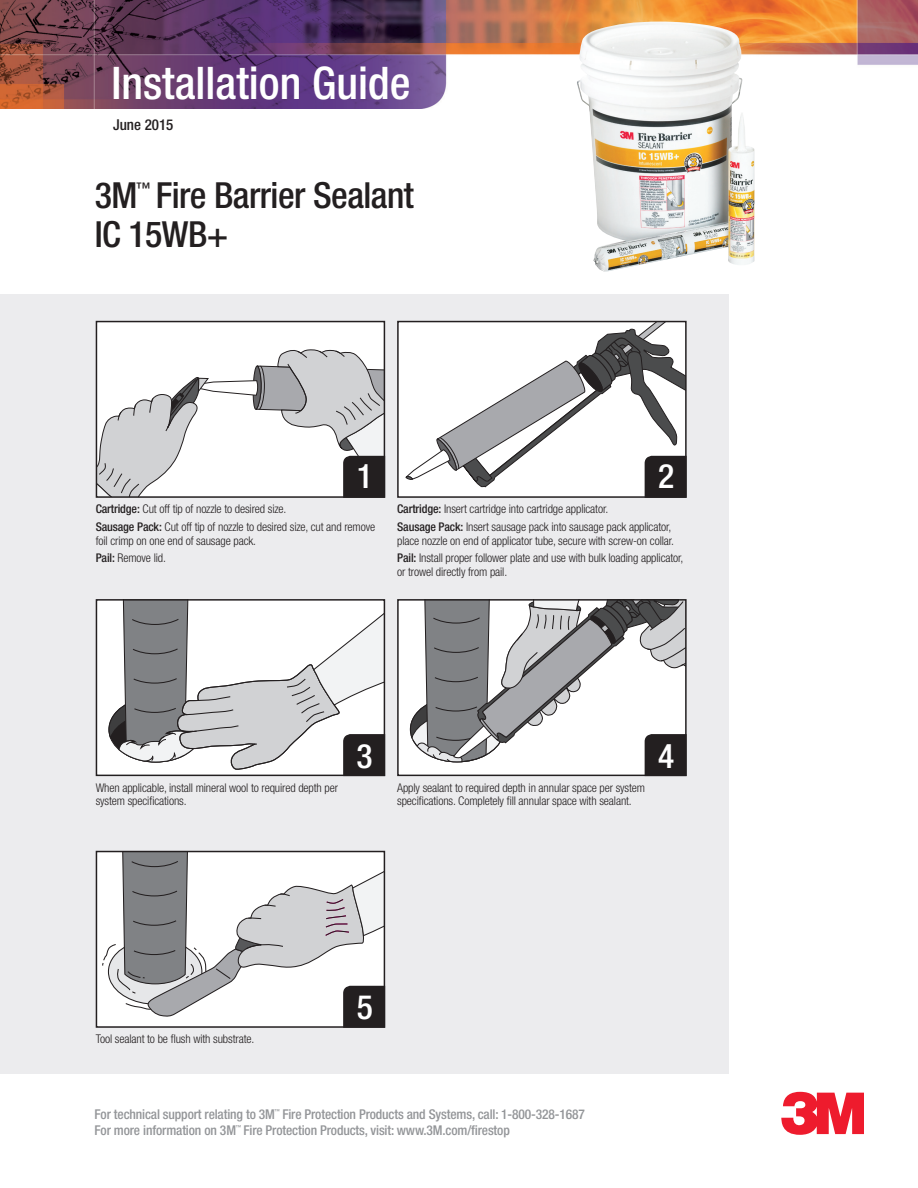
<style>
.page{position:relative;width:918px;height:1188px;background:#fff}
.page>*{position:absolute;margin:0;border:0;box-sizing:border-box;transform-origin:0 0}
.t1{font:500 condensed 45px "Helvetica Neue";color:#fff}
.t2{font:500 condensed 36px/39px "Helvetica Neue";letter-spacing:-.015em;color:#231f20}
.t3{font:500 condensed 33.6px "Helvetica Neue";color:#fff}
.t4{font:500 condensed 15px "Helvetica Neue";color:#231f20}
.t5{font:500 condensed 14.7px "Helvetica Neue";color:#231f20}
.t6{font:500 condensed 13.5px "Helvetica Neue";letter-spacing:-.01em;color:#939598}
.t7{font:300 condensed 12px/17.9px "Helvetica Neue";letter-spacing:-.01em;color:#231f20}
.t8{font:500 condensed 5.55px "Helvetica Neue";color:#939598}
.s1{font-weight:500}
</style>
<div class="page">
<img style="left:0;top:0;width:918px;height:109px">
<div style="left:0;top:294px;width:729px;height:779px;background:#ececee"></div>
<svg style="left:781px;top:1092px;width:83px;height:43px"></svg>
<div style="left:96px;top:322px;width:288px;height:175px;background:#fff"></div>
<svg style="left:96px;top:349px;width:290px;height:149px"></svg>
<div style="left:96px;top:600px;width:288px;height:175px;background:#fff"></div>
<svg style="left:108px;top:600px;width:278px;height:177px"></svg>
<svg style="left:404px;top:322px;width:283px;height:176px;background:#d0d0d1"></svg>
<div style="left:398px;top:600px;width:288px;height:175px;background:#fff"></div>
<svg style="left:409px;top:600px;width:278px;height:177px"></svg>
<svg style="left:102px;top:852px;width:284px;height:176px;background:#cfcfd0"></svg>
<img style="left:575px;top:22px;width:180px;height:250px">
<h1 class="t1" style="left:111px;top:56px;width:301px">Installation Guide</h1>
<p class="t4" style="left:113px;top:116px;width:62px">June 2015</p>
<h2 class="t2" style="left:95px;top:175px;width:321px;text-indent:61px">Fire Barrier Sealant<br>IC 15WB+</h2>
<h2 class="t2" style="left:95px;top:175px;width:44px">3M</h2>
<p class="t5" style="left:136px;top:179px;width:16px">™</p>
<h3 class="t3" style="left:357px;top:457px;width:18px">1</h3>
<p class="t7" style="left:96px;top:500px;width:281px"><span class="s1">Cartridge:</span> Cut off tip of nozzle to desired size.<br><span class="s1">Sausage Pack:</span> Cut off tip of nozzle to desired size, cut and remove</p>
<p class="t7" style="left:96px;top:531px;width:162px">foil crimp on one end of sausage pack.<br><span class="s1">Pail:</span> Remove lid.</p>
<h3 class="t3" style="left:658px;top:457px;width:18px">2</h3>
<p class="t7" style="left:397px;top:500px;width:276px"><span class="s1">Cartridge:</span> Insert cartridge into cartridge applicator.<br><span class="s1">Sausage Pack:</span> Insert sausage pack into sausage pack applicator,</p>
<p class="t7" style="left:397px;top:531px;width:288px">place nozzle on end of applicator tube, secure with screw-on collar.<br><span class="s1">Pail:</span> Install proper follower plate and use with bulk loading applicator,</p>
<p class="t7" style="left:397px;top:563px;width:112px">or trowel directly from pail.</p>
<p class="t7" style="left:96px;top:781px;width:244px;line-height:13.5px">When applicable, install mineral wool to required depth per system specifications.</p>
<h3 class="t3" style="left:357px;top:736px;width:18px">3</h3>
<p class="t7" style="left:397px;top:781px;width:250px;line-height:13.5px">Apply sealant to required depth in annular space per system specifications. Completely fill annular space with sealant.</p>
<h3 class="t3" style="left:658px;top:736px;width:18px">4</h3>
<p class="t7" style="left:96px;top:1030px;width:160px">Tool sealant to be flush with substrate.</p>
<h3 class="t3" style="left:357px;top:987px;width:18px">5</h3>
<p class="t6" style="left:94px;top:1106px;width:182px">For technical support relating to 3M</p>
<p class="t8" style="left:275px;top:1108px;width:7px">™</p>
<p class="t6" style="left:282px;top:1106px;width:304px">Fire Protection Products and Systems, call: 1-800-328-1687</p>
<p class="t6" style="left:94px;top:1122px;width:143px">For more information on 3M</p>
<p class="t8" style="left:236px;top:1124px;width:7px">™</p>
<p class="t6" style="left:243px;top:1122px;width:268px">Fire Protection Products, visit: www.3M.com/firestop</p>
</div>
